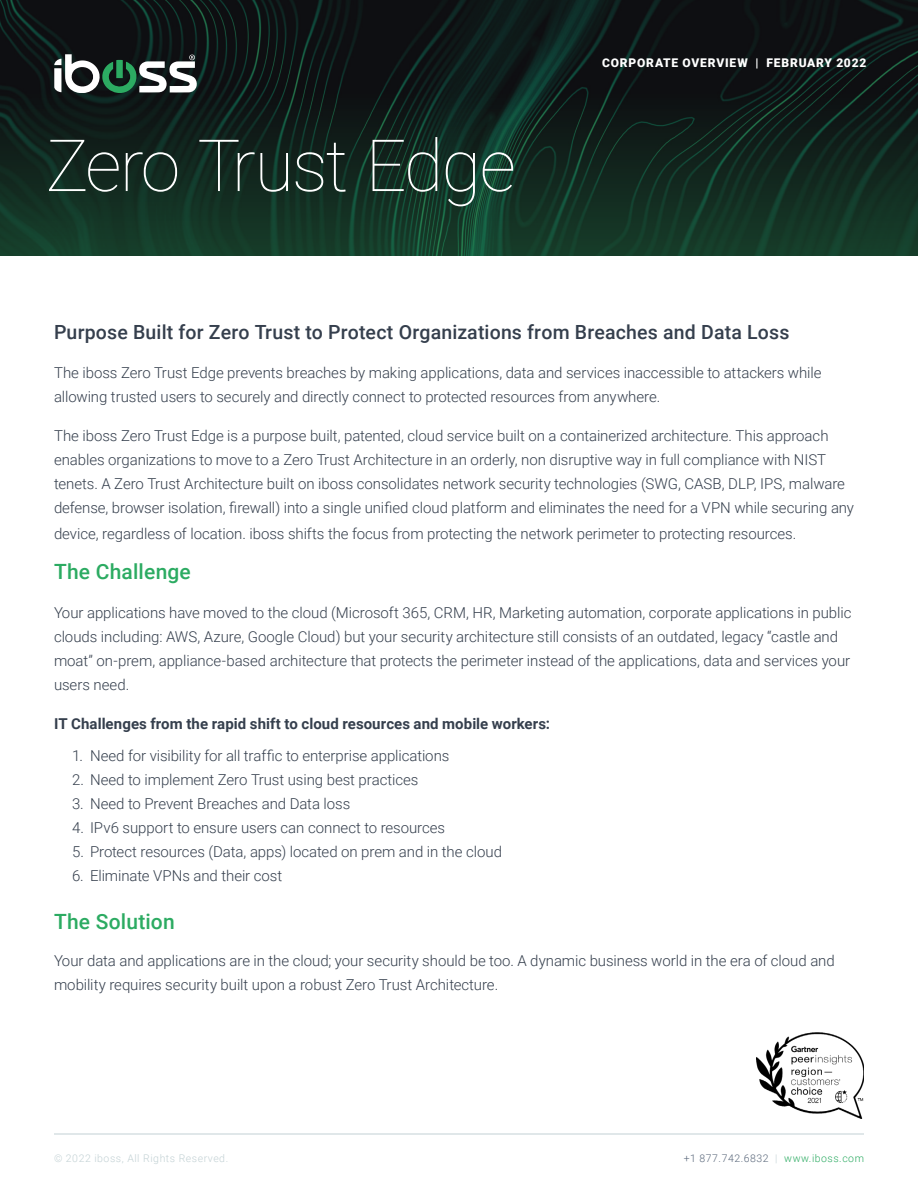
<style>
.page{position:relative;width:918px;height:1188px;background:#fff}
.page>*{position:absolute;margin:0;border:0;box-sizing:border-box;transform-origin:0 0}
.H1_-_Headline_WHT{font:100 72px "Roboto";letter-spacing:-.03em;color:#fff}
.H3_-_Subhead{font:500 21px "Roboto";letter-spacing:.01em;color:#2cab62}
.H3_-_Subhead-2{font:500 19.5px "Roboto";letter-spacing:.01em;color:#353f4d}
.H3_-_Subhead-3{font:300 15px/24px "Roboto";letter-spacing:-.005em;color:#353f4d}
.Body{font:300 15px/24px "Roboto";letter-spacing:-.005em;color:#353f4d}
.H3_-_Subhead-4{font:700 15px "Roboto";color:#353f4d}
.Title_Tabs__Dossier{font:900 12px "Roboto";letter-spacing:.07em;color:#fff}
.t1{font:300 10.5px "Roboto";letter-spacing:.05em;color:#c2d1d4}
.t2{font:300 10.5px "Roboto";letter-spacing:.05em;color:#59677a}
.s1{color:#c2d1d4}
.s2{color:#2cab62}
</style>
<div class="page">
<img style="left:0;top:0;width:918px;height:90px">
<hr style="left:54px;top:1134px;width:810px;height:1px;background:#c2d1d4">
<svg style="left:54px;top:54px;width:143px;height:36px"></svg>
<svg style="left:0;top:90px;width:918px;height:166px;background:#122c21"></svg>
<img style="left:757px;top:1032px;width:107px;height:86px">
<p class="H1_-_Headline_WHT" style="left:46px;top:115px;width:472px">Zero Trust Edge</p>
<p class="Title_Tabs__Dossier" style="left:602px;top:54px;width:266px">CORPORATE OVERVIEW | FEBRUARY 2022</p>
<p class="H3_-_Subhead-2" style="left:54px;top:319px;width:737px">Purpose Built for Zero Trust to Protect Organizations from Breaches and Data Loss</p>
<p class="H3_-_Subhead-3" style="left:54px;top:361px;width:769px">The iboss Zero Trust Edge prevents breaches by making applications, data and services inaccessible to attackers while allowing trusted users to securely and directly connect to protected resources from anywhere.</p>
<p class="H3_-_Subhead-3" style="left:54px;top:424px;width:802px">The iboss Zero Trust Edge is a purpose built, patented, cloud service built on a containerized architecture. This approach enables organizations to move to a Zero Trust Architecture in an orderly, non disruptive way in full compliance with NIST tenets. A Zero Trust Architecture built on iboss consolidates network security technologies (SWG, CASB, DLP, IPS, malware defense, browser isolation, firewall) into a single unified cloud platform and eliminates the need for a VPN while securing any</p>
<p class="H3_-_Subhead-3" style="left:54px;top:521px;width:744px">device, regardless of location. iboss shifts the focus from protecting the network perimeter to protecting resources.</p>
<p class="H3_-_Subhead" style="left:54px;top:557px;width:138px">The Challenge</p>
<p class="H3_-_Subhead-3" style="left:54px;top:601px;width:799px">Your applications have moved to the cloud (Microsoft 365, CRM, HR, Marketing automation, corporate applications in public clouds including: AWS, Azure, Google Cloud) but your security architecture still consists of an outdated, legacy “castle and moat” on-prem, appliance-based architecture that protects the perimeter instead of the applications, data and services your users need.</p>
<p class="H3_-_Subhead-4" style="left:54px;top:714px;width:498px">IT Challenges from the rapid shift to cloud resources and mobile workers:</p>
<p class="H3_-_Subhead-3" style="left:72px;top:743px;width:379px">1. Need for visibility for all traffic to enterprise applications</p>
<p class="H3_-_Subhead-3" style="left:72px;top:767px;width:348px">2. Need to implement Zero Trust using best practices</p>
<p class="H3_-_Subhead-3" style="left:72px;top:791px;width:280px">3. Need to Prevent Breaches and Data loss</p>
<p class="H3_-_Subhead-3" style="left:72px;top:815px;width:375px">4. IPv6 support to ensure users can connect to resources</p>
<p class="H3_-_Subhead-3" style="left:72px;top:839px;width:432px">5. Protect resources (Data, apps) located on prem and in the cloud</p>
<p class="H3_-_Subhead-3" style="left:72px;top:863px;width:212px">6. Eliminate VPNs and their cost</p>
<p class="H3_-_Subhead" style="left:54px;top:907px;width:122px">The Solution</p>
<p class="Body" style="left:54px;top:949px;width:782px">Your data and applications are in the cloud; your security should be too. A dynamic business world in the era of cloud and mobility requires security built upon a robust Zero Trust Architecture.</p>
<p class="t1" style="left:54px;top:1151px;width:176px">© 2022 iboss, All Rights Reserved.</p>
<p class="t2" style="left:684px;top:1151px;width:182px">+1 877.742.6832 <span class="s1">|</span> <span class="s2">www.iboss.com</span></p>
</div>
